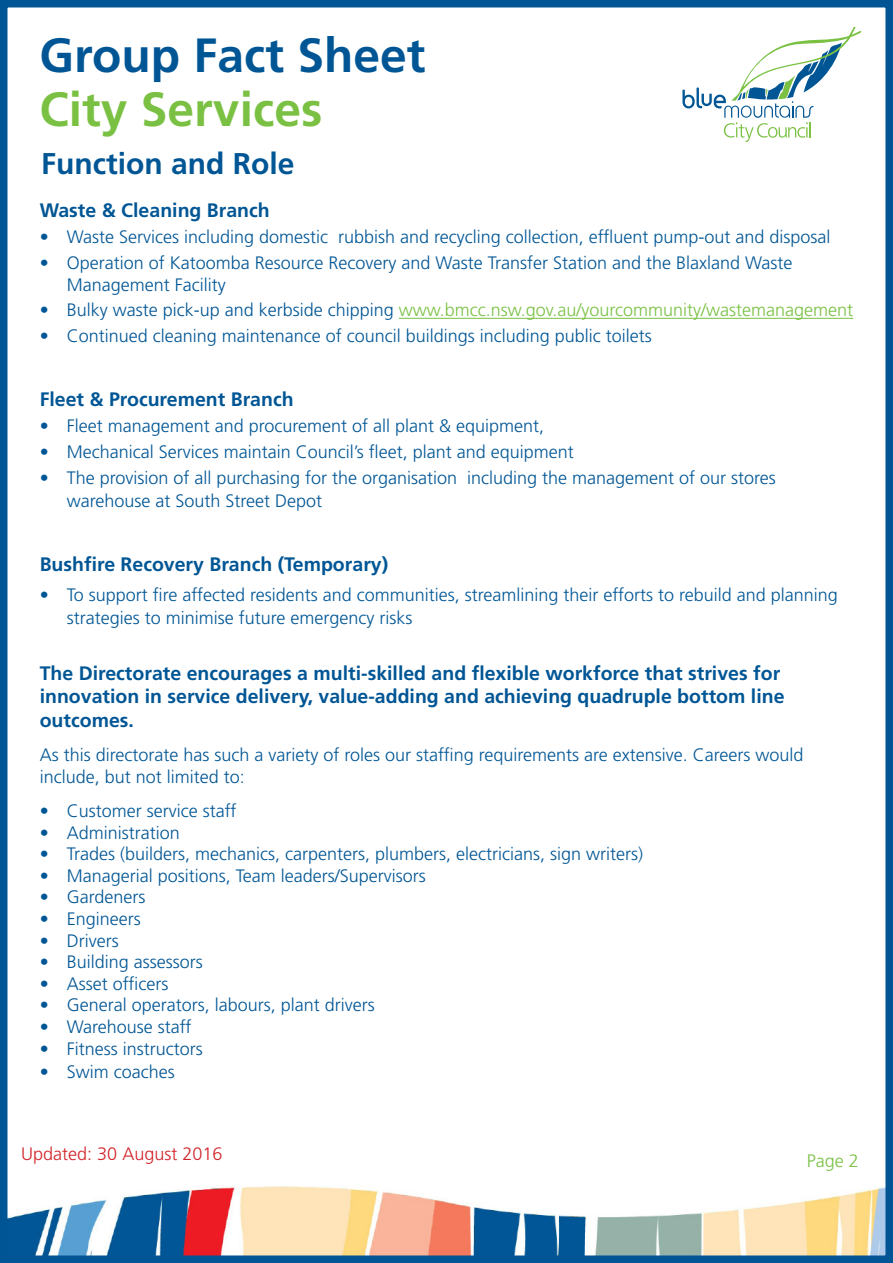
<style>
.page{position:relative;width:893px;height:1263px;background:#fff}
.page>*{position:absolute;margin:0;border:0;box-sizing:border-box;transform-origin:0 0}
.t1{font:700 48px "Frutiger LT Std";color:#005695}
.t2{font:700 48px "Frutiger LT Std";color:#7ac143}
.t3{font:700 30px "Frutiger LT Std";color:#005695}
.t4{font:700 19.5px/23.4px "Frutiger LT Std";color:#005695}
.t5{font:300 18px/21.6px "Frutiger LT Std";color:#005695}
.t6{font:300 18px "Frutiger LT Std";color:#7ac143}
.t7{font:300 18px "Frutiger LT Std";color:#d2232a}
.s1{color:#005695}
</style>
<div class="page">
<img style="left:9px;top:1186px;width:875px;height:68px">
<div style="left:0;top:0;width:893px;height:1263px;border:8px solid #005695"></div>
<svg style="left:682px;top:27px;width:179px;height:115px"></svg>
<hr style="left:399px;top:318px;width:454px;height:1px;background:#7ac143">
<h1 class="t1" style="left:40px;top:27px;width:387px">Group Fact Sheet</h1>
<h1 class="t2" style="left:40px;top:81px;width:284px">City Services</h1>
<h2 class="t3" style="left:41px;top:145px;width:255px">Function and Role</h2>
<p class="t4" style="left:40px;top:199px;width:232px">Waste &amp; Cleaning Branch</p>
<p class="t5" style="left:40px;top:226px;width:792px">• Waste Services including domestic rubbish and recycling collection, effluent pump-out and disposal</p>
<p class="t5" style="left:67px;top:252px;width:727px;text-indent:-27px">• Operation of Katoomba Resource Recovery and Waste Transfer Station and the Blaxland Waste<br>Management Facility</p>
<p class="t6" style="left:40px;top:300px;width:815px"><span class="s1">• Bulky waste pick-up and kerbside chipping</span> www.bmcc.nsw.gov.au/yourcommunity/wastemanagement</p>
<p class="t5" style="left:40px;top:326px;width:614px">• Continued cleaning maintenance of council buildings including public toilets</p>
<p class="t4" style="left:40px;top:388px;width:255px">Fleet &amp; Procurement Branch</p>
<p class="t5" style="left:40px;top:415px;width:506px">• Fleet management and procurement of all plant &amp; equipment,</p>
<p class="t5" style="left:40px;top:441px;width:536px">• Mechanical Services maintain Council’s fleet, plant and equipment</p>
<p class="t5" style="left:67px;top:466px;width:711px;line-height:23.4px;text-indent:-27px">• The provision of all purchasing for the organisation including the management of our stores warehouse at South Street Depot</p>
<p class="t4" style="left:40px;top:553px;width:350px">Bushfire Recovery Branch (Temporary)</p>
<p class="t5" style="left:67px;top:583px;width:773px;line-height:23.4px;text-indent:-27px">• To support fire affected residents and communities, streamlining their efforts to rebuild and planning strategies to minimise future emergency risks</p>
<p class="t4" style="left:40px;top:661px;width:746px">The Directorate encourages a multi-skilled and flexible workforce that strives for innovation in service delivery, value-adding and achieving quadruple bottom line outcomes.</p>
<p class="t5" style="left:40px;top:744px;width:765px">As this directorate has such a variety of roles our staffing requirements are extensive. Careers would include, but not limited to:</p>
<p class="t5" style="left:40px;top:800px;width:198px">• Customer service staff</p>
<p class="t5" style="left:40px;top:822px;width:142px">• Administration</p>
<p class="t5" style="left:40px;top:843px;width:605px">• Trades (builders, mechanics, carpenters, plumbers, electricians, sign writers)</p>
<p class="t5" style="left:40px;top:865px;width:388px">• Managerial positions, Team leaders/Supervisors</p>
<p class="t5" style="left:40px;top:886px;width:107px">• Gardeners</p>
<p class="t5" style="left:40px;top:908px;width:103px">• Engineers</p>
<p class="t5" style="left:40px;top:930px;width:80px">• Drivers</p>
<p class="t5" style="left:40px;top:951px;width:165px">• Building assessors</p>
<p class="t5" style="left:40px;top:973px;width:130px">• Asset officers</p>
<p class="t5" style="left:40px;top:994px;width:337px">• General operators, labours, plant drivers</p>
<p class="t5" style="left:40px;top:1016px;width:153px">• Warehouse staff</p>
<p class="t5" style="left:40px;top:1038px;width:164px">• Fitness instructors</p>
<p class="t5" style="left:40px;top:1061px;width:136px">• Swim coaches</p>
<p class="t7" style="left:21px;top:1143px;width:203px">Updated: 30 August 2016</p>
<p class="t6" style="left:807px;top:1151px;width:54px">Page 2</p>
</div>
